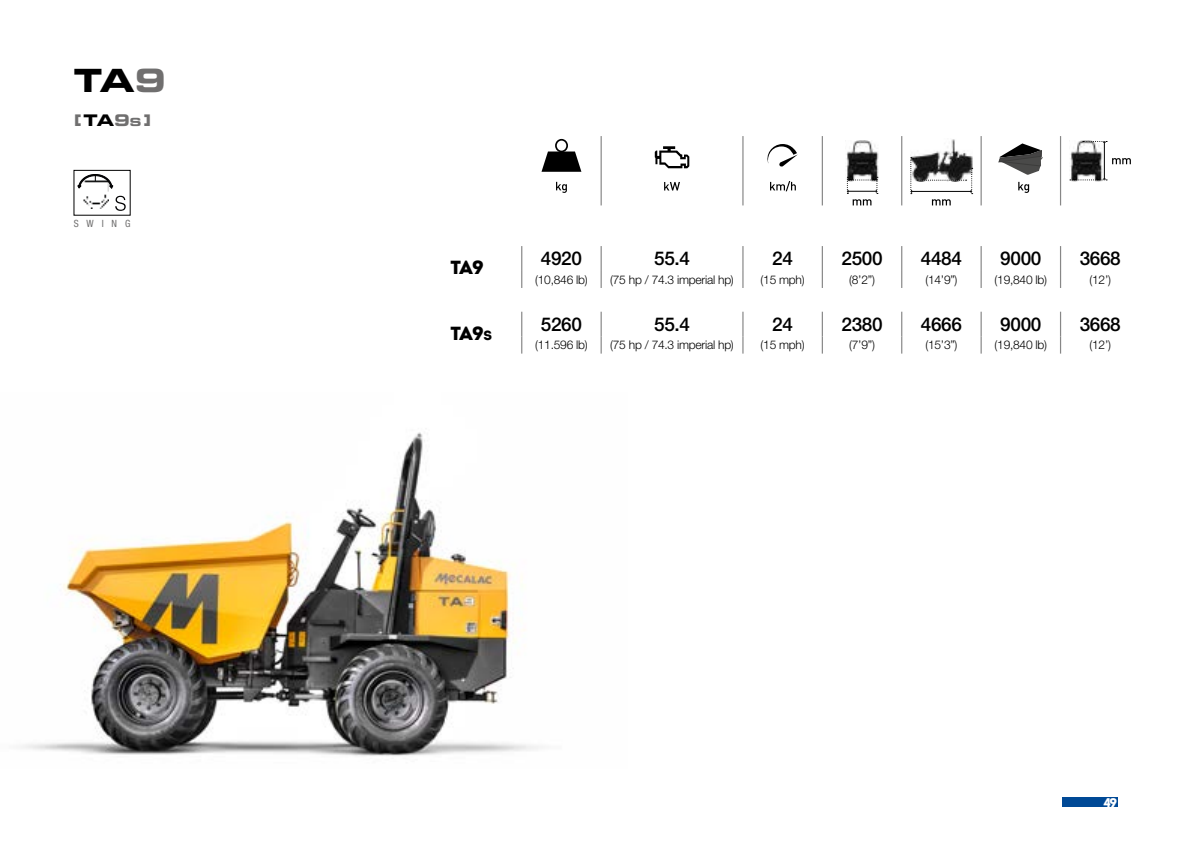
<style>
.page{position:relative;width:1191px;height:842px;background:#fff}
.page>*{position:absolute;margin:0;border:0;box-sizing:border-box;transform-origin:0 0}
.t1{font:32px "Eurostile LT Std Bold Ex 2";color:#000}
.t2{font:500 19px "Helvetica Neue LT Pro";letter-spacing:-.02em;color:#000}
.t3{font:900 19px "Intro";letter-spacing:-.055em;color:#000}
.t4{font:16px "Eurostile LT Std Bold Ex 2";color:#706f6f}
.t5{font:12.6px "Intro";color:#fff}
.t6{font:300 12px "Helvetica Neue LT Pro";letter-spacing:-.02em;color:#000}
.t7{font:condensed 10px "Helvetica Neue LT Pro";letter-spacing:.79em;color:#706f6f}
.s1{color:#706f6f}
.s2{color:#000}
.s3{font-size:11.2px}
.s4{font-size:13.2px}
</style>
<div class="page">
<div style="left:1062px;top:797px;width:55px;height:10px;background:#004996"></div>
<img style="left:21px;top:432px;width:518px;height:324px">
<hr style="left:600px;top:312px;width:2px;height:25px;background:#878787">
<hr style="left:821px;top:312px;width:2px;height:25px;background:#878787">
<svg style="left:600px;top:337px;width:2px;height:17px"></svg>
<svg style="left:742px;top:312px;width:1px;height:42px"></svg>
<svg style="left:821px;top:337px;width:2px;height:17px"></svg>
<svg style="left:901px;top:312px;width:1px;height:42px"></svg>
<svg style="left:980px;top:312px;width:1px;height:42px"></svg>
<svg style="left:1060px;top:312px;width:1px;height:42px"></svg>
<svg style="left:521px;top:312px;width:1px;height:42px"></svg>
<hr style="left:600px;top:246px;width:2px;height:25px;background:#878787">
<hr style="left:821px;top:246px;width:2px;height:25px;background:#878787">
<svg style="left:600px;top:271px;width:2px;height:17px"></svg>
<svg style="left:742px;top:246px;width:1px;height:42px"></svg>
<svg style="left:821px;top:271px;width:2px;height:17px"></svg>
<svg style="left:901px;top:246px;width:1px;height:42px"></svg>
<svg style="left:980px;top:246px;width:1px;height:42px"></svg>
<svg style="left:1060px;top:246px;width:1px;height:42px"></svg>
<svg style="left:521px;top:246px;width:1px;height:42px"></svg>
<img style="left:83px;top:189px;width:26px;height:19px">
<svg style="left:77px;top:174px;width:37px;height:15px"></svg>
<svg style="left:115px;top:196px;width:11px;height:15px"></svg>
<hr style="left:600px;top:136px;width:2px;height:69px;background:#878787">
<hr style="left:742px;top:136px;width:1px;height:69px;background:#878787">
<hr style="left:821px;top:136px;width:2px;height:69px;background:#878787">
<hr style="left:901px;top:136px;width:1px;height:69px;background:#878787">
<hr style="left:980px;top:136px;width:1px;height:69px;background:#878787">
<hr style="left:1060px;top:136px;width:1px;height:69px;background:#878787">
<svg style="left:541px;top:151px;width:40px;height:21px"></svg>
<div style="left:555px;top:139px;width:13px;height:13px;border:2px solid #000;border-radius:50%"></div>
<svg style="left:556px;top:182px;width:11px;height:11px"></svg>
<svg style="left:655px;top:146px;width:34px;height:22px"></svg>
<svg style="left:664px;top:182px;width:16px;height:8px"></svg>
<svg style="left:767px;top:144px;width:31px;height:23px"></svg>
<svg style="left:770px;top:181px;width:26px;height:10px"></svg>
<img style="left:846px;top:140px;width:33px;height:40px">
<svg style="left:847px;top:177px;width:31px;height:28px"></svg>
<img style="left:910px;top:139px;width:62px;height:18px">
<svg style="left:910px;top:157px;width:62px;height:48px"></svg>
<svg style="left:1018px;top:182px;width:11px;height:11px"></svg>
<svg style="left:998px;top:143px;width:45px;height:32px"></svg>
<img style="left:1069px;top:141px;width:34px;height:41px">
<hr style="left:1104px;top:142px;width:1px;height:37px;background:#000">
<svg style="left:1070px;top:179px;width:37px;height:2px"></svg>
<svg style="left:1082px;top:141px;width:25px;height:2px"></svg>
<svg style="left:1112px;top:158px;width:18px;height:6px"></svg>
<h1 class="t1" style="left:74px;top:58px;width:94px">TA<span class="s1">9</span></h1>
<h3 class="t4" style="left:74px;top:109px;width:79px">[<span class="s2">TA</span>9<span class="s3">s</span> ]</h3>
<p class="t7" style="left:74px;top:218px;width:58px">SWING</p>
<h2 class="t3" style="left:450px;top:255px;width:35px">TA9</h2>
<h2 class="t3" style="left:450px;top:321px;width:43px">TA9<span class="s4">s</span></h2>
<h2 class="t2" style="left:541px;top:247px;width:43px">4920</h2>
<h2 class="t2" style="left:654px;top:247px;width:37px">55.4</h2>
<h2 class="t2" style="left:772px;top:247px;width:22px">24</h2>
<h2 class="t2" style="left:841px;top:247px;width:43px">2500</h2>
<h2 class="t2" style="left:921px;top:247px;width:43px">4484</h2>
<h2 class="t2" style="left:1000px;top:247px;width:43px">9000</h2>
<h2 class="t2" style="left:1079px;top:247px;width:43px">3668</h2>
<p class="t6" style="left:535px;top:272px;width:54px">(10,846 lb)</p>
<p class="t6" style="left:610px;top:272px;width:125px">(75 hp / 74.3 imperial hp)</p>
<p class="t6" style="left:760px;top:272px;width:46px">(15 mph)</p>
<p class="t6" style="left:849px;top:272px;width:27px">(8’2”)</p>
<p class="t6" style="left:925px;top:272px;width:34px">(14’9”)</p>
<p class="t6" style="left:994px;top:272px;width:54px">(19,840 lb)</p>
<p class="t6" style="left:1089px;top:272px;width:23px">(12’)</p>
<h2 class="t2" style="left:541px;top:313px;width:43px">5260</h2>
<h2 class="t2" style="left:654px;top:313px;width:37px">55.4</h2>
<h2 class="t2" style="left:772px;top:313px;width:22px">24</h2>
<h2 class="t2" style="left:841px;top:313px;width:43px">2380</h2>
<h2 class="t2" style="left:921px;top:313px;width:43px">4666</h2>
<h2 class="t2" style="left:1000px;top:313px;width:43px">9000</h2>
<h2 class="t2" style="left:1079px;top:313px;width:43px">3668</h2>
<p class="t6" style="left:535px;top:338px;width:54px">(11.596 lb)</p>
<p class="t6" style="left:610px;top:338px;width:125px">(75 hp / 74.3 imperial hp)</p>
<p class="t6" style="left:760px;top:338px;width:46px">(15 mph)</p>
<p class="t6" style="left:849px;top:338px;width:27px">(7’9”)</p>
<p class="t6" style="left:925px;top:338px;width:34px">(15’3”)</p>
<p class="t6" style="left:994px;top:338px;width:54px">(19,840 lb)</p>
<p class="t6" style="left:1089px;top:338px;width:23px">(12’)</p>
<p class="t5" style="left:1103px;top:795px;width:15px">49</p>
</div>
